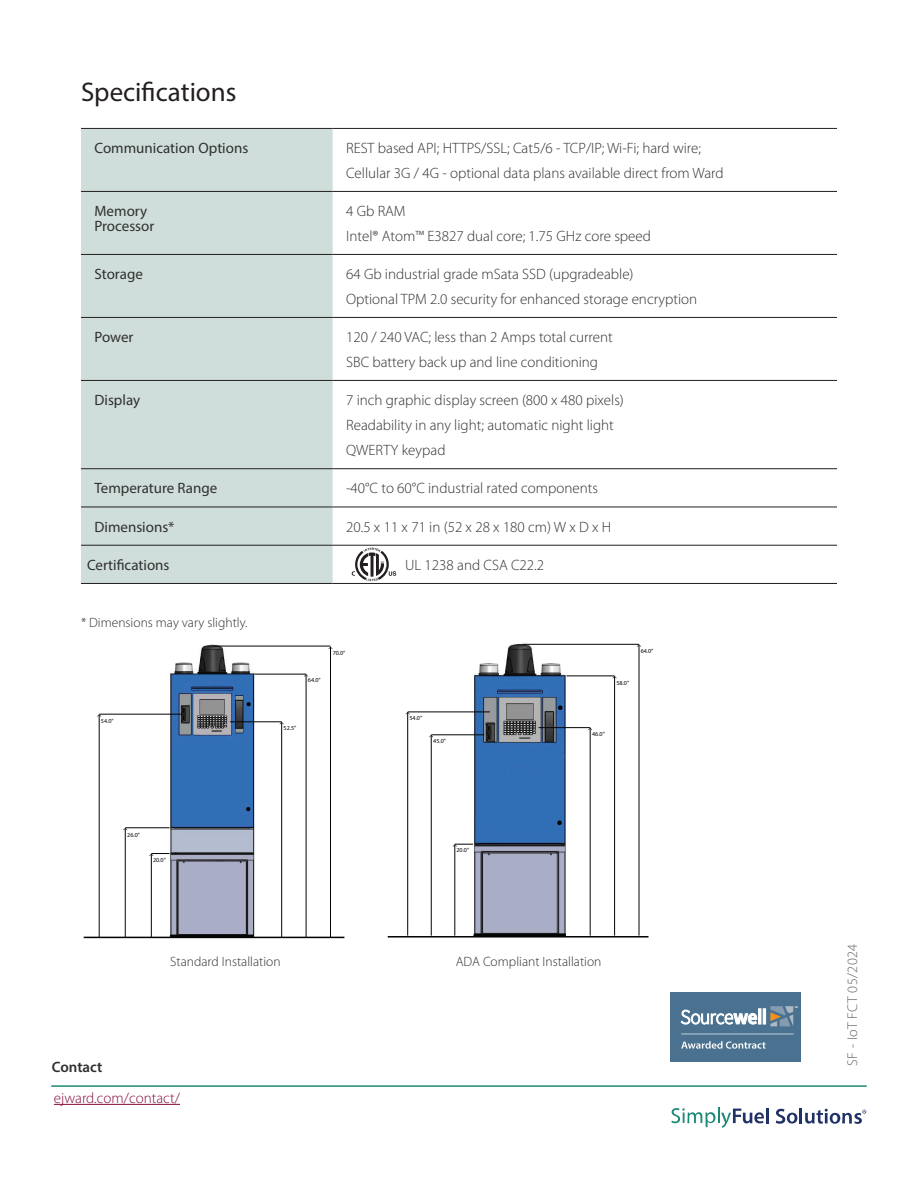
<style>
.page{position:relative;width:918px;height:1188px;background:#fff}
.page>*{position:absolute;margin:0;border:0;box-sizing:border-box;transform-origin:0 0}
.t1{font:27px "Myriad Pro";color:#231f20}
.t2{font:300 15px/24.8px "Myriad Pro";color:#312f30}
.t3{font:15px/15px "Myriad Pro";color:#312f30}
.t4{font:300 15px "Myriad Pro";color:#890d3e}
.t5{font:600 15px "Myriad Pro";color:#312f30}
.t6{font:300 14.25px "Myriad Pro";letter-spacing:.025em;color:#636366}
.t7{font:300 13.5px "Myriad Pro";color:#312f30}
.t8{font:6.15px "Myriad Pro";color:#040503}
</style>
<div class="page">
<hr style="left:54px;top:1104px;width:126px;height:1px;background:#890d3e">
<hr style="left:51px;top:1085px;width:816px;height:2px;background:#1d8978">
<div style="left:670px;top:992px;width:131px;height:69px;background:#4a7290"></div>
<svg style="left:681px;top:1041px;width:85px;height:8px"></svg>
<hr style="left:681px;top:1033px;width:113px;height:2px;background:#a0b5c5">
<svg style="left:681px;top:1006px;width:117px;height:21px"></svg>
<svg style="left:671px;top:1108px;width:93px;height:20px"></svg>
<hr style="left:766px;top:1108px;width:3px;height:15px;background:#1f3166">
<svg style="left:776px;top:1108px;width:90px;height:16px"></svg>
<div style="left:81px;top:129px;width:252px;height:454px;background:#cfdeda"></div>
<hr style="left:81px;top:128px;width:252px;height:1px;background:#231f20">
<hr style="left:333px;top:128px;width:504px;height:1px;background:#231f20">
<hr style="left:81px;top:191px;width:252px;height:1px;background:#231f20">
<hr style="left:333px;top:191px;width:504px;height:1px;background:#231f20">
<hr style="left:81px;top:254px;width:252px;height:1px;background:#231f20">
<hr style="left:333px;top:254px;width:504px;height:1px;background:#231f20">
<hr style="left:81px;top:317px;width:252px;height:1px;background:#231f20">
<hr style="left:333px;top:317px;width:504px;height:1px;background:#231f20">
<hr style="left:81px;top:380px;width:252px;height:1px;background:#231f20">
<hr style="left:333px;top:380px;width:504px;height:1px;background:#231f20">
<hr style="left:81px;top:468px;width:252px;height:1px;background:#231f20">
<hr style="left:333px;top:468px;width:504px;height:1px;background:#231f20">
<hr style="left:81px;top:507px;width:252px;height:1px;background:#231f20">
<hr style="left:333px;top:507px;width:504px;height:1px;background:#231f20">
<hr style="left:81px;top:545px;width:252px;height:1px;background:#231f20">
<hr style="left:333px;top:545px;width:504px;height:1px;background:#231f20">
<hr style="left:81px;top:583px;width:252px;height:1px;background:#231f20">
<hr style="left:333px;top:583px;width:504px;height:1px;background:#231f20">
<svg style="left:352px;top:548px;width:44px;height:33px"></svg>
<img style="left:83px;top:644px;width:262px;height:295px">
<hr style="left:125px;top:828px;width:1px;height:110px;background:#040503">
<hr style="left:151px;top:854px;width:1px;height:84px;background:#040503">
<hr style="left:99px;top:715px;width:1px;height:223px;background:#040503">
<hr style="left:306px;top:675px;width:1px;height:263px;background:#040503">
<hr style="left:281px;top:722px;width:1px;height:216px;background:#040503">
<hr style="left:330px;top:647px;width:1px;height:291px;background:#040503">
<hr style="left:214px;top:646px;width:116px;height:1px;background:#040503">
<hr style="left:99px;top:714px;width:82px;height:1px;background:#040503">
<hr style="left:125px;top:828px;width:45px;height:1px;background:#040503">
<svg style="left:149px;top:853px;width:21px;height:3px"></svg>
<hr style="left:254px;top:674px;width:52px;height:1px;background:#040503">
<hr style="left:230px;top:722px;width:52px;height:1px;background:#040503">
<hr style="left:84px;top:937px;width:260px;height:1px;background:#040503">
<img style="left:387px;top:643px;width:252px;height:295px">
<hr style="left:431px;top:735px;width:1px;height:201px;background:#040503">
<hr style="left:455px;top:845px;width:1px;height:91px;background:#040503">
<hr style="left:407px;top:712px;width:1px;height:224px;background:#040503">
<hr style="left:614px;top:676px;width:1px;height:260px;background:#040503">
<hr style="left:590px;top:728px;width:1px;height:208px;background:#040503">
<hr style="left:639px;top:645px;width:1px;height:291px;background:#040503">
<hr style="left:523px;top:644px;width:116px;height:1px;background:#040503">
<hr style="left:388px;top:936px;width:261px;height:2px;background:#040503">
<hr style="left:408px;top:712px;width:82px;height:1px;background:#040503">
<hr style="left:431px;top:735px;width:53px;height:1px;background:#040503">
<svg style="left:453px;top:844px;width:20px;height:3px"></svg>
<hr style="left:566px;top:676px;width:49px;height:1px;background:#040503">
<hr style="left:539px;top:727px;width:51px;height:1px;background:#040503">
<h1 class="t1" style="left:81px;top:76px;width:157px">Specifications</h1>
<p class="t3" style="left:94px;top:140px;width:155px">Communication Options</p>
<p class="t2" style="left:346px;top:136px;width:379px">REST based API; HTTPS/SSL; Cat5/6 - TCP/IP; Wi-Fi; hard wire;<br>Cellular 3G / 4G - optional data plans available direct from Ward</p>
<p class="t3" style="left:94px;top:203px;width:61px">Memory<br>Processor</p>
<p class="t2" style="left:346px;top:199px;width:306px">4 Gb RAM<br>Intel® Atom™ E3827 dual core; 1.75 GHz core speed</p>
<p class="t3" style="left:94px;top:266px;width:50px">Storage</p>
<p class="t2" style="left:346px;top:262px;width:353px">64 Gb industrial grade mSata SSD (upgradeable)<br>Optional TPM 2.0 security for enhanced storage encryption</p>
<p class="t3" style="left:94px;top:329px;width:41px">Power</p>
<p class="t2" style="left:346px;top:325px;width:268px">120 / 240 VAC; less than 2 Amps total current<br>SBC battery back up and line conditioning</p>
<p class="t3" style="left:94px;top:392px;width:47px">Display</p>
<p class="t2" style="left:346px;top:388px;width:279px">7 inch graphic display screen (800 x 480 pixels)<br>Readability in any light; automatic night light<br>QWERTY keypad</p>
<p class="t3" style="left:94px;top:481px;width:124px">Temperature Range</p>
<p class="t2" style="left:346px;top:476px;width:253px">-40°C to 60°C industrial rated components</p>
<p class="t3" style="left:94px;top:519px;width:82px">Dimensions*</p>
<p class="t2" style="left:346px;top:514px;width:267px">20.5 x 11 x 71 in (52 x 28 x 180 cm) W x D x H</p>
<p class="t3" style="left:87px;top:557px;width:84px">Certifications</p>
<p class="t2" style="left:405px;top:552px;width:140px">UL 1238 and CSA C22.2</p>
<p class="t7" style="left:81px;top:614px;width:168px">* Dimensions may vary slightly.</p>
<p class="t8" style="left:101px;top:717px;width:14px">54.0”</p>
<p class="t8" style="left:308px;top:677px;width:14px">64.0”</p>
<p class="t8" style="left:333px;top:649px;width:14px">70.0”</p>
<p class="t8" style="left:284px;top:725px;width:14px">52.5”</p>
<p class="t8" style="left:127px;top:831px;width:14px">26.0”</p>
<p class="t8" style="left:153px;top:856px;width:14px">20.0”</p>
<p class="t8" style="left:409px;top:714px;width:14px">54.0”</p>
<p class="t8" style="left:433px;top:738px;width:14px">45.0”</p>
<p class="t8" style="left:457px;top:847px;width:14px">20.0”</p>
<p class="t8" style="left:616px;top:679px;width:14px">58.0”</p>
<p class="t8" style="left:641px;top:647px;width:14px">64.0”</p>
<p class="t8" style="left:592px;top:730px;width:14px">46.0”</p>
<p class="t5" style="left:52px;top:1058px;width:52px">Contact</p>
<p class="t7" style="left:170px;top:953px;width:112px">Standard Installation</p>
<p class="t7" style="left:456px;top:953px;width:147px">ADA Compliant Installation</p>
<p class="t4" style="left:54px;top:1089px;width:128px">ejward.com/contact/</p>
<p class="t6" style="left:844px;top:1066px;width:124px;rotate:-90deg">SF - IoT FCT 05/2024</p>
</div>
